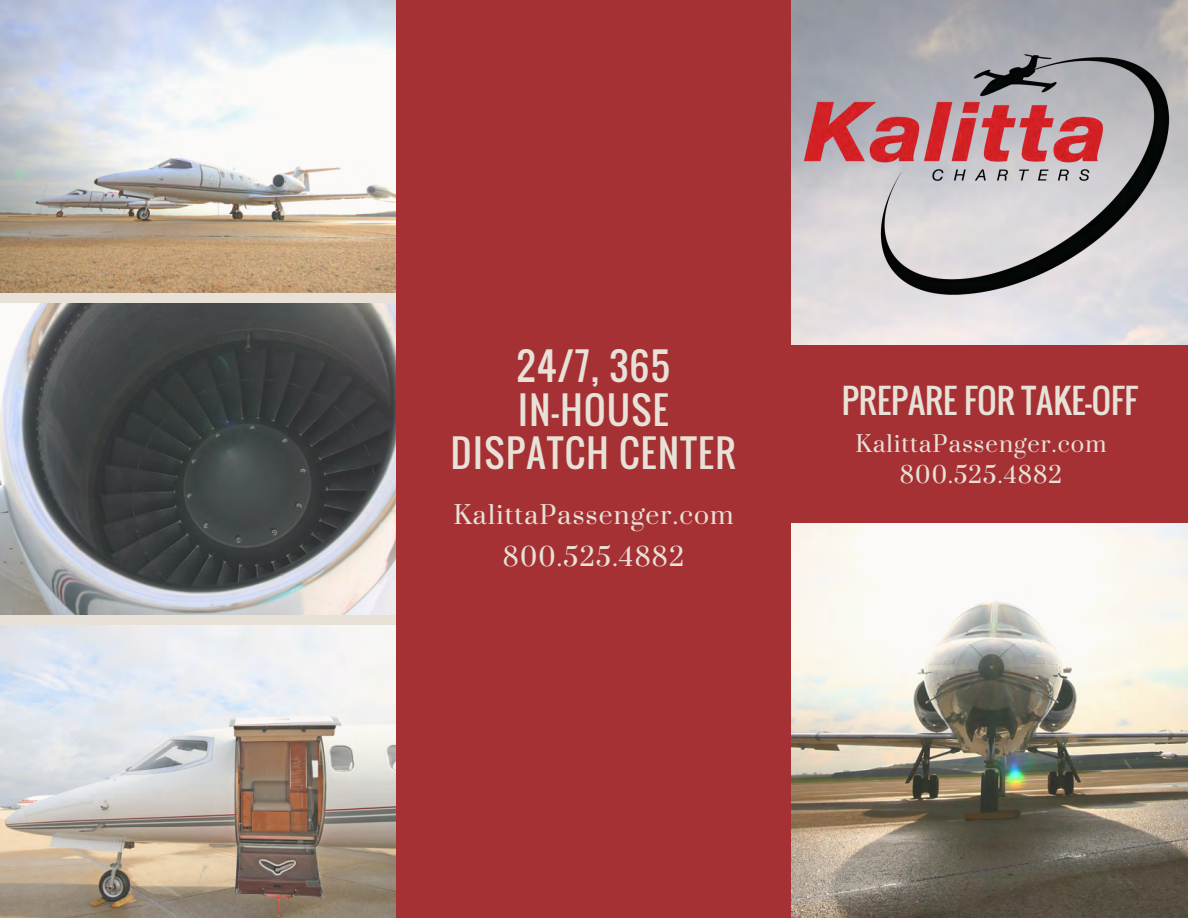
<style>
.page{position:relative;width:1188px;height:918px;background:#fff}
.page>*{position:absolute;margin:0;border:0;box-sizing:border-box;transform-origin:0 0}
.t1{font:37.35px/43.8px "Oswald";letter-spacing:.04em;color:#e7e1d7;text-align:center}
.t2{font:33.45px "Oswald";color:#e7e1d7}
.t3{font:24.9px/41.7px "Prata";letter-spacing:.05em;color:#e7e1d7;text-align:center}
.t4{font:22.35px/30.3px "Prata";letter-spacing:.05em;color:#e7e1d7;text-align:center}
</style>
<div class="page">
<img style="left:791px;top:0;width:397px;height:918px">
<div style="left:777px;top:345px;width:411px;height:178px;background:#a63135"></div>
<img style="left:0;top:0;width:396px;height:292px">
<img style="left:0;top:304px;width:396px;height:310px">
<img style="left:0;top:626px;width:396px;height:292px">
<div style="left:396px;top:0;width:395px;height:918px;background:#a63135"></div>
<img style="left:791px;top:42px;width:397px;height:265px">
<p class="t1" style="left:451px;top:343px;width:286px">24/7, 365<br>IN-HOUSE<br>DISPATCH CENTER</p>
<p class="t3" style="left:453px;top:494px;width:282px">KalittaPassenger.com<br>800.525.4882</p>
<p class="t2" style="left:842px;top:375px;width:297px">PREPARE FOR TAKE-OFF</p>
<p class="t4" style="left:856px;top:429px;width:252px">KalittaPassenger.com<br>800.525.4882</p>
</div>
